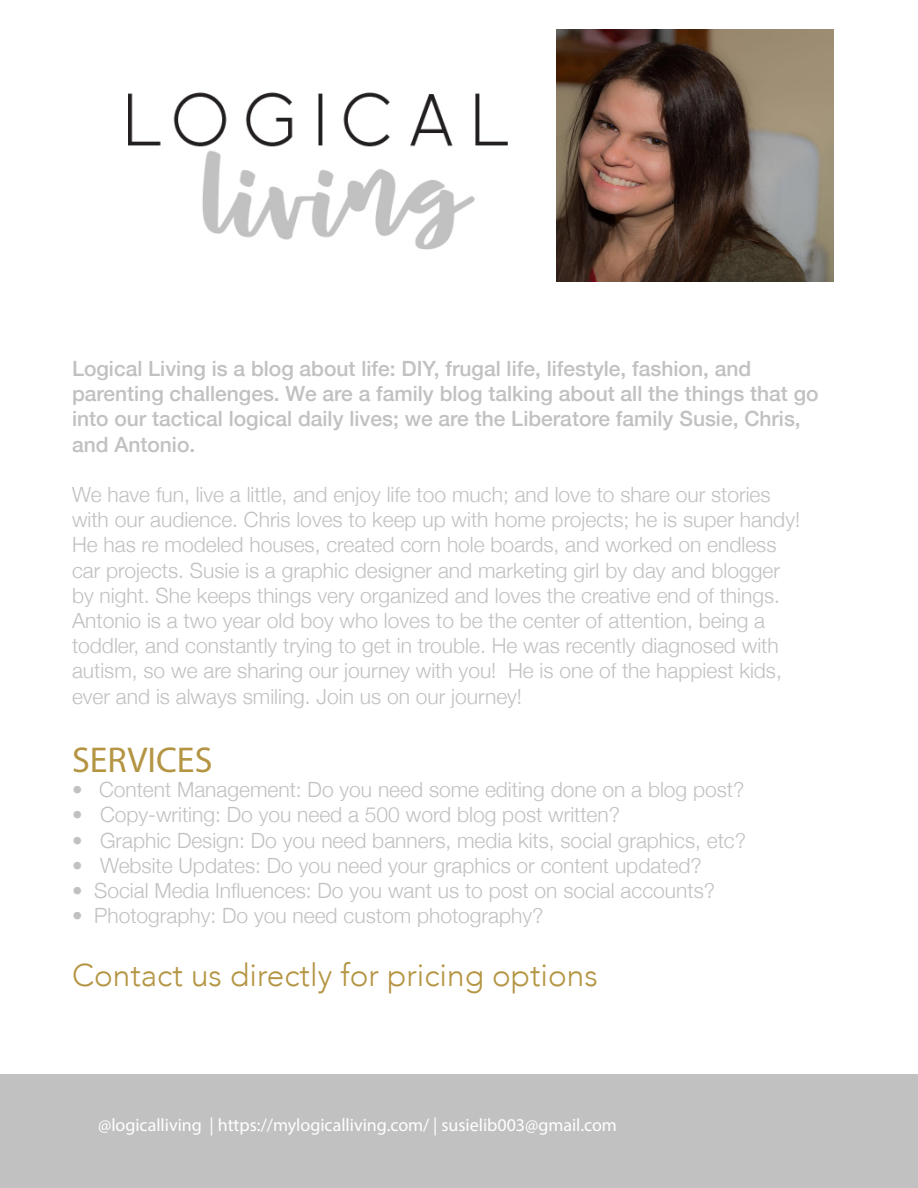
<style>
.page{position:relative;width:918px;height:1188px;background:#fff}
.page>*{position:absolute;margin:0;border:0;box-sizing:border-box;transform-origin:0 0}
.t1{font:36px "Myriad Pro";color:#b49543}
.t2{font:300 31.5px "Avenir";color:#b49543}
.t3{font:300 21px/25.2px "Helvetica Neue";color:#c1c1c1}
.t4{font:500 21px/25.2px "Helvetica Neue";color:#c1c1c1}
.t5{font:18px "Myriad Pro";color:#fff}
</style>
<div class="page">
<div style="left:0;top:1075px;width:918px;height:113px;background:#c1c1c1"></div>
<img style="left:128px;top:92px;width:380px;height:158px">
<img style="left:556px;top:30px;width:277px;height:252px">
<p class="t4" style="left:72px;top:354px;width:748px">Logical Living is a blog about life: DIY, frugal life, lifestyle, fashion, and parenting challenges. We are a family blog talking about all the things that go into our tactical logical daily lives; we are the Liberatore family Susie, Chris, and Antonio.</p>
<p class="t3" style="left:72px;top:480px;width:730px">We have fun, live a little, and enjoy life too much; and love to share our stories with our audience. Chris loves to keep up with home projects; he is super handy!<br>He has re modeled houses, created corn hole boards, and worked on endless car projects. Susie is a graphic designer and marketing girl by day and blogger by night. She keeps things very organized and loves the creative end of things.<br>Antonio is a two year old boy who loves to be the center of attention, being a toddler, and constantly trying to get in trouble. He was recently diagnosed with autism, so we are sharing our journey with you! He is one of the happiest kids, ever and is always smiling. Join us on our journey!</p>
<p class="t1" style="left:72px;top:738px;width:142px">SERVICES</p>
<p class="t3" style="left:72px;top:776px;width:674px">• Content Management: Do you need some editing done on a blog post?</p>
<p class="t3" style="left:72px;top:801px;width:550px">• Copy-writing: Do you need a 500 word blog post written?</p>
<p class="t3" style="left:72px;top:826px;width:676px">• Graphic Design: Do you need banners, media kits, social graphics, etc?</p>
<p class="t3" style="left:72px;top:851px;width:631px">• Website Updates: Do you need your graphics or content updated?</p>
<p class="t3" style="left:72px;top:876px;width:645px">• Social Media Influences: Do you want us to post on social accounts?</p>
<p class="t3" style="left:72px;top:902px;width:473px">• Photography: Do you need custom photography?</p>
<p class="t2" style="left:72px;top:957px;width:527px">Contact us directly for pricing options</p>
<p class="t5" style="left:98px;top:1114px;width:520px">@logicalliving | https://mylogicalliving.com/ | susielib003@gmail.com</p>
</div>
